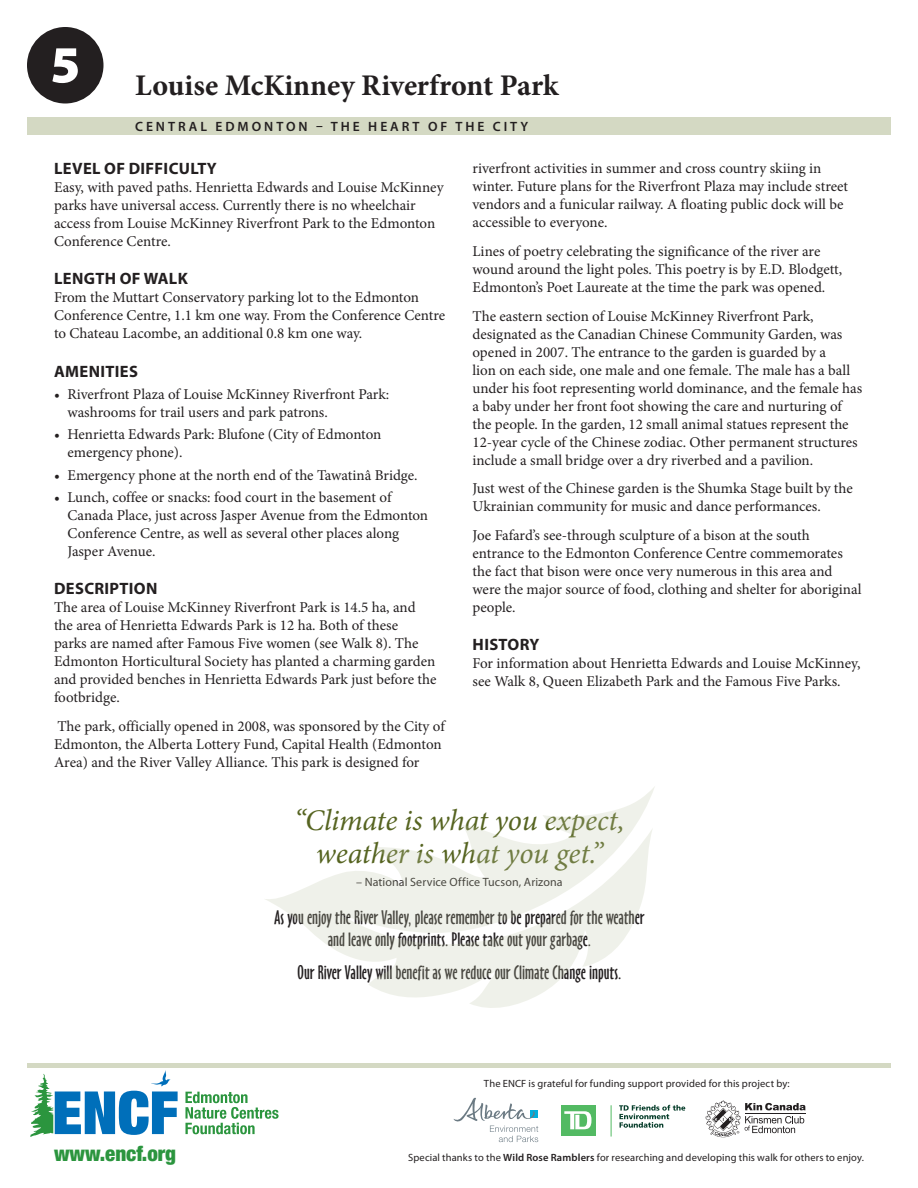
<style>
.page{position:relative;width:918px;height:1188px;background:#fff}
.page>*{position:absolute;margin:0;border:0;box-sizing:border-box;transform-origin:0 0}
.walk_number{font:900 52.5px "Myriad Pro";color:#fff}
.quote{font:italic 30px/33px "Minion Pro";letter-spacing:-.005em;color:#566421;text-align:center}
.Trail_Title_Back{font:700 30px "Minion Pro";color:#231f20}
.t1{font:900 condensed 21px "Helvetica Neue LT Std";color:#2b953e}
.notice{font:18px/22.5px "Oz Handicraft BT";color:#231f20;text-align:center;scale:1.05 1}
.Heading_2{font:700 16.5px "Myriad Pro";letter-spacing:.02em;color:#231f20}
.text{font:15px/18px "Minion Pro";color:#231f20}
.text_after_Heading_2{font:15px/18px "Minion Pro";letter-spacing:-.005em;color:#231f20}
.bullets{font:15px/18px "Minion Pro";letter-spacing:-.005em;color:#231f20}
.bullet_after_Heading{font:15px/18px "Minion Pro";letter-spacing:-.005em;color:#231f20}
.t2{font:600 13.5px "Myriad Pro";letter-spacing:.22em;color:#231f20}
.body1{font:12px "Myriad Pro";letter-spacing:.01em;color:#231f20}
.t3{font:10.5px "Myriad Pro";letter-spacing:.01em;color:#231f20}
.s1{font-weight:600}
</style>
<div class="page">
<div style="left:27px;top:27px;width:77px;height:77px;background:#231f20;border-radius:50%"></div>
<div style="left:561px;top:1105px;width:34px;height:31px;background:#53ba63"></div>
<svg style="left:564px;top:1111px;width:27px;height:18px"></svg>
<svg style="left:619px;top:1105px;width:66px;height:23px"></svg>
<hr style="left:611px;top:1105px;width:1px;height:32px;background:#53ba63">
<svg style="left:454px;top:1098px;width:84px;height:44px"></svg>
<svg style="left:705px;top:1100px;width:101px;height:37px"></svg>
<hr style="left:745px;top:1113px;width:61px;height:1px;background:#231f20">
<svg style="left:185px;top:1092px;width:94px;height:42px"></svg>
<svg style="left:30px;top:1070px;width:148px;height:67px"></svg>
<svg style="left:265px;top:787px;width:390px;height:221px"></svg>
<div style="left:27px;top:117px;width:864px;height:18px;background:#d4d9c3"></div>
<hr style="left:27px;top:1064px;width:864px;height:4px;background:#d4d9c3">
<p class="walk_number" style="left:50px;top:30px;width:32px">5</p>
<p class="Trail_Title_Back" style="left:135px;top:64px;width:425px">Louise McKinney Riverfront Park</p>
<p class="t2" style="left:135px;top:118px;width:395px">CENTRAL EDMONTON – THE HEART OF THE CITY</p>
<p class="t2" style="left:262px;top:118px;width:395px">CENTRAL EDMONTON – THE HEART OF THE CITY</p>
<p class="Heading_2" style="left:54px;top:158px;width:164px">LEVEL OF DIFFICULTY</p>
<p class="text_after_Heading_2" style="left:54px;top:179px;width:391px">Easy, with paved paths. Henrietta Edwards and Louise McKinney parks have universal access. Currently there is no wheelchair access from Louise McKinney Riverfront Park to the Edmonton Conference Centre.</p>
<p class="Heading_2" style="left:54px;top:268px;width:135px">LENGTH OF WALK</p>
<p class="text_after_Heading_2" style="left:54px;top:289px;width:393px">From the Muttart Conservatory parking lot to the Edmonton<br>Conference Centre, 1.1 km one way. From the Conference Centre to Chateau Lacombe, an additional 0.8 km one way.</p>
<p class="Heading_2" style="left:54px;top:360px;width:85px">AMENITIES</p>
<p class="bullet_after_Heading" style="left:68px;top:385px;width:323px;text-indent:-14px">• Riverfront Plaza of Louise McKinney Riverfront Park: washrooms for trail users and park patrons.</p>
<p class="bullets" style="left:68px;top:425px;width:315px;text-indent:-14px">• Henrietta Edwards Park: Blufone (City of Edmonton emergency phone).</p>
<p class="bullets" style="left:54px;top:466px;width:365px">• Emergency phone at the north end of the Tawatinâ Bridge.</p>
<p class="bullets" style="left:68px;top:488px;width:362px;text-indent:-14px">• Lunch, coffee or snacks: food court in the basement of Canada Place, just across Jasper Avenue from the Edmonton Conference Centre, as well as several other places along Jasper Avenue.</p>
<p class="Heading_2" style="left:54px;top:578px;width:105px">DESCRIPTION</p>
<p class="text_after_Heading_2" style="left:54px;top:598px;width:384px">The area of Louise McKinney Riverfront Park is 14.5 ha, and the area of Henrietta Edwards Park is 12 ha. Both of these<br>parks are named after Famous Five women (see Walk 8). The Edmonton Horticultural Society has planted a charming garden and provided benches in Henrietta Edwards Park just before the footbridge.</p>
<p class="text" style="left:54px;top:717px;width:392px">The park, officially opened in 2008, was sponsored by the City of<br>Edmonton, the Alberta Lottery Fund, Capital Health (Edmonton<br>Area) and the River Valley Alliance. This park is designed for</p>
<p class="text" style="left:472px;top:159px;width:377px">riverfront activities in summer and cross country skiing in winter. Future plans for the Riverfront Plaza may include street vendors and a funicular railway. A floating public dock will be accessible to everyone.</p>
<p class="text" style="left:472px;top:242px;width:371px">Lines of poetry celebrating the significance of the river are wound around the light poles. This poetry is by E.D. Blodgett,<br>Edmonton’s Poet Laureate at the time the park was opened.</p>
<p class="text" style="left:472px;top:307px;width:391px">The eastern section of Louise McKinney Riverfront Park, designated as the Canadian Chinese Community Garden, was opened in 2007. The entrance to the garden is guarded by a<br>lion on each side, one male and one female. The male has a ball under his foot representing world dominance, and the female has a baby under her front foot showing the care and nurturing of the people. In the garden, 12 small animal statues represent the 12-year cycle of the Chinese zodiac. Other permanent structures include a small bridge over a dry riverbed and a pavilion.</p>
<p class="text" style="left:472px;top:480px;width:382px">Just west of the Chinese garden is the Shumka Stage built by the<br>Ukrainian community for music and dance performances.</p>
<p class="text" style="left:472px;top:526px;width:391px">Joe Fafard’s see-through sculpture of a bison at the south entrance to the Edmonton Conference Centre commemorates the fact that bison were once very numerous in this area and were the major source of food, clothing and shelter for aboriginal people.</p>
<p class="Heading_2" style="left:473px;top:634px;width:68px">HISTORY</p>
<p class="text_after_Heading_2" style="left:472px;top:654px;width:389px">For information about Henrietta Edwards and Louise McKinney, see Walk 8, Queen Elizabeth Park and the Famous Five Parks.</p>
<p class="quote" style="left:294px;top:804px;width:332px">“Climate is what you expect, weather is what you get.”</p>
<p class="body1" style="left:356px;top:875px;width:208px">– National Service Office Tucson, Arizona</p>
<p class="notice" style="left:274px;top:906px;width:354px">As you enjoy the River Valley, please remember to be prepared for the weather and leave only footprints. Please take out your garbage.</p>
<p class="notice" style="left:298px;top:962px;width:310px">Our River Valley will benefit as we reduce our Climate Change inputs.</p>
<h3 class="t1" style="left:54px;top:1141px;width:124px">www.encf.org</h3>
<p class="t3" style="left:484px;top:1077px;width:307px">The ENCF is grateful for funding support provided for this project by:</p>
<p class="t3" style="left:408px;top:1151px;width:457px">Special thanks to the <span class="s1">Wild Rose Ramblers</span> for researching and developing this walk for others to enjoy.</p>
</div>
